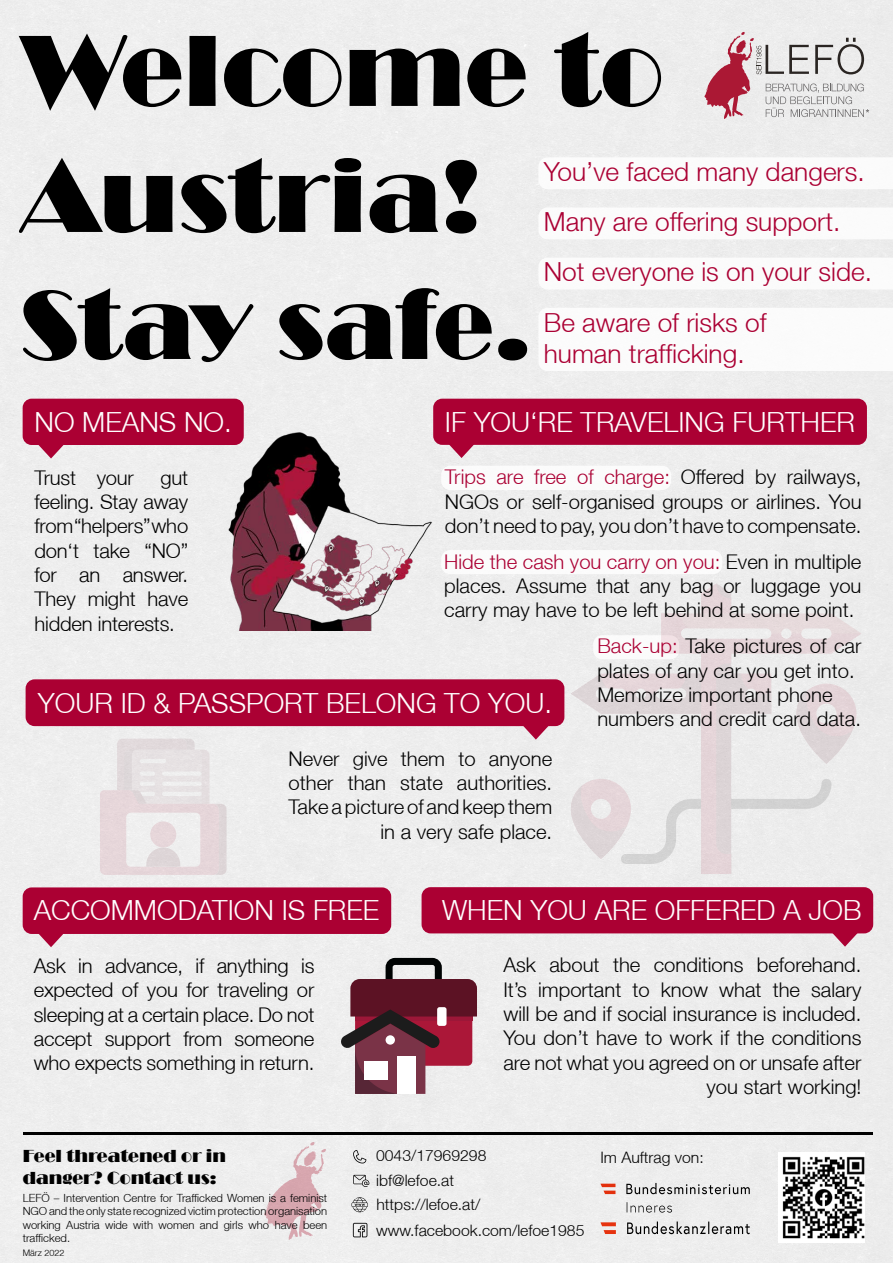
<style>
.page{position:relative;width:893px;height:1263px;background:#eee}
.page>*{position:absolute;margin:0;border:0;box-sizing:border-box;transform-origin:0 0}
.t1{font:105px/126px "Broadway";color:#000}
.t2{font:100.5px "Broadway";letter-spacing:-.005em;color:#000}
.t3{font:300 27.75px "Helvetica Neue LT";color:#fff}
.t4{font:300 26.25px/50.2px "Helvetica Neue LT";color:#ab0033}
.t5{font:300 20.25px/24.3px "Helvetica Neue LT";color:#000;text-align:justify}
.t6{font:18px/21.6px "Broadway";color:#000}
.t7{font:300 15.75px "Helvetica Neue LT";color:#000}
.t8{font:300 11.25px/13.5px "Helvetica Neue LT";color:#000;text-align:justify}
.t9{font:300 9px "Helvetica Neue LT";color:#000}
.s1{color:#ab0033}
</style>
<div class="page">
<svg style="left:449px;top:445px;width:25px;height:13px"></svg>
<svg style="left:523px;top:726px;width:25px;height:14px"></svg>
<div style="left:26px;top:679px;width:538px;height:47px;background:#ab0033;border-radius:9px"></div>
<div style="left:433px;top:399px;width:434px;height:46px;background:#ab0033;border-radius:9px"></div>
<div style="left:441px;top:466px;width:230px;height:24px;background:#fff;border-radius:9px"></div>
<div style="left:441px;top:550px;width:281px;height:24px;background:#fff;border-radius:9px"></div>
<svg style="left:538px;top:157px;width:355px;height:32px"></svg>
<svg style="left:538px;top:207px;width:355px;height:32px"></svg>
<svg style="left:538px;top:258px;width:355px;height:31px"></svg>
<svg style="left:538px;top:308px;width:355px;height:63px"></svg>
<svg style="left:264px;top:1142px;width:62px;height:98px"></svg>
<svg style="left:704px;top:32px;width:165px;height:87px;background:#d5c3c6"></svg>
<div style="left:422px;top:887px;width:451px;height:46px;background:#ab0033;border-radius:9px"></div>
<svg style="left:833px;top:933px;width:24px;height:14px"></svg>
<svg style="left:100px;top:739px;width:127px;height:136px"></svg>
<div style="left:150px;top:821px;width:26px;height:26px;background:#e7d7da;border-radius:50%"></div>
<img style="left:778px;top:1152px;width:86px;height:90px">
<svg style="left:571px;top:583px;width:290px;height:291px;background:#e9e5e6"></svg>
<img style="left:225px;top:431px;width:211px;height:200px">
<svg style="left:39px;top:445px;width:24px;height:13px"></svg>
<div style="left:23px;top:399px;width:221px;height:46px;background:#ab0033;border-radius:9px"></div>
<div style="left:23px;top:887px;width:368px;height:47px;background:#ab0033;border-radius:9px"></div>
<svg style="left:39px;top:934px;width:24px;height:13px"></svg>
<svg style="left:627px;top:1202px;width:45px;height:10px"></svg>
<svg style="left:626px;top:1183px;width:124px;height:11px"></svg>
<svg style="left:600px;top:1184px;width:15px;height:10px"></svg>
<svg style="left:627px;top:1221px;width:123px;height:13px"></svg>
<svg style="left:600px;top:1222px;width:16px;height:12px"></svg>
<hr style="left:23px;top:1132px;width:850px;height:3px;background:#000">
<svg style="left:353px;top:1175px;width:16px;height:12px"></svg>
<svg style="left:353px;top:1150px;width:13px;height:13px"></svg>
<svg style="left:353px;top:1223px;width:14px;height:14px"></svg>
<svg style="left:352px;top:1197px;width:16px;height:15px"></svg>
<svg style="left:341px;top:958px;width:136px;height:136px;background:#925f6c"></svg>
<div style="left:397px;top:1056px;width:19px;height:38px;background:#fff"></div>
<div style="left:364px;top:1061px;width:24px;height:19px;background:#fff"></div>
<div style="left:386px;top:1035px;width:9px;height:10px;background:#fff;border-radius:50%"></div>
<h1 class="t1" style="left:20px;top:8px;width:645px">Welcome to<br>Austria!</h1>
<p class="t4" style="left:544px;top:146px;width:330px">You’ve faced many dangers.<br>Many are offering support.<br>Not everyone is on your side.<br>Be aware of risks of</p>
<p class="t4" style="left:544px;top:328px;width:202px">human trafficking.</p>
<h2 class="t2" style="left:20px;top:267px;width:513px">Stay safe.</h2>
<h3 class="t3" style="left:34px;top:405px;width:199px">NO MEANS NO.</h3>
<p class="t5" style="left:34px;top:465px;width:101px">Trust your</p>
<p class="t5" style="left:34px;top:465px;width:155px;text-indent:126px">gut feeling. Stay away from “helpers” who don‘t take “NO” for an answer.<br>They might have hidden interests.</p>
<h3 class="t3" style="left:445px;top:405px;width:412px">IF YOU‘RE TRAVELING FURTHER</h3>
<p class="t5" style="left:445px;top:464px;width:418px"><span class="s1">Trips are free of charge:</span> Offered by railways, NGOs or self-organised groups or airlines. You don’t need to pay, you don’t have to compensate.</p>
<p class="t5" style="left:444px;top:549px;width:419px"><span class="s1">Hide the cash you carry on you:</span> Even in multiple places. Assume that any bag or luggage you carry may have to be left behind at some point.</p>
<h3 class="t3" style="left:38px;top:686px;width:516px">YOUR ID &amp; PASSPORT BELONG TO YOU.</h3>
<p class="t5" style="left:289px;top:746px;width:265px;text-align:right">Never give them to anyone other than state authorities.<br>Take a picture of and keep them in a very safe place.</p>
<p class="t5" style="left:597px;top:633px;width:266px;text-align:left"><span class="s1">Back-up:</span> Take pictures of car plates of any car you get into.<br>Memorize important phone numbers and credit card data.</p>
<h3 class="t3" style="left:34px;top:893px;width:347px">ACCOMMODATION IS FREE</h3>
<p class="t5" style="left:34px;top:953px;width:282px">Ask in advance, if anything is expected of you for traveling or sleeping at a certain place. Do not accept support from someone who expects something in return.</p>
<h3 class="t3" style="left:442px;top:893px;width:421px">WHEN YOU ARE OFFERED A JOB</h3>
<p class="t5" style="left:503px;top:952px;width:360px;text-align:right">Ask about the conditions beforehand.<br>It’s important to know what the salary will be and if social insurance is included.<br>You don’t have to work if the conditions are not what you agreed on or unsafe after you start working!</p>
<p class="t6" style="left:23px;top:1145px;width:205px">Feel threatened or in danger? Contact us:</p>
<p class="t8" style="left:23px;top:1191px;width:306px">LEFÖ – Intervention Centre for Trafficked Women is a feminist NGO and the only state recognized victim protection organisation working Austria wide with women and girls who have been trafficked.</p>
<p class="t9" style="left:23px;top:1247px;width:43px">März 2022</p>
<p class="t7" style="left:376px;top:1146px;width:112px">0043/17969298</p>
<p class="t7" style="left:600px;top:1148px;width:105px">Im Auftrag von:</p>
<p class="t7" style="left:376px;top:1170px;width:79px">ibf@lefoe.at</p>
<p class="t7" style="left:376px;top:1220px;width:210px">www.facebook.com/lefoe1985</p>
<p class="t7" style="left:376px;top:1194px;width:105px">https://lefoe.at/</p>
</div>
